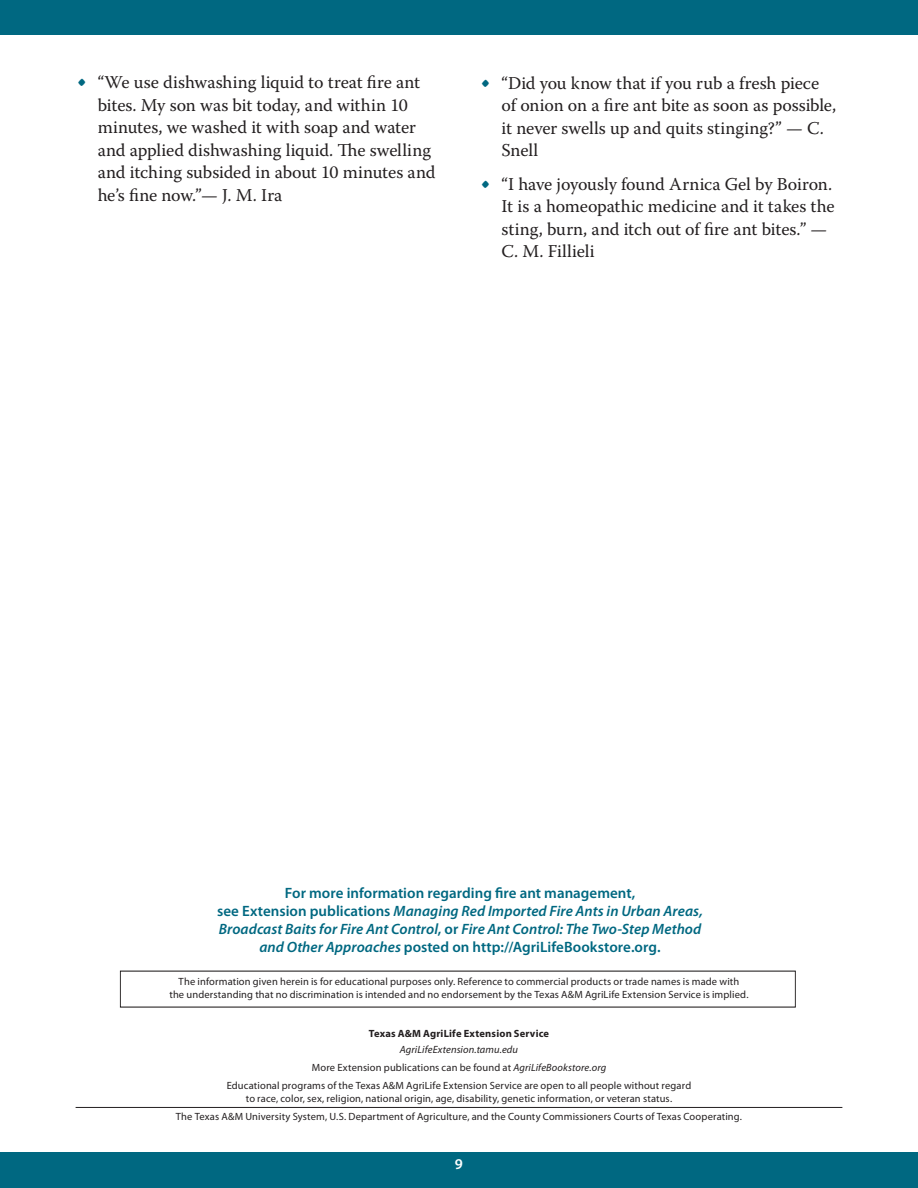
<style>
.page{position:relative;width:918px;height:1188px;background:#fff}
.page>*{position:absolute;margin:0;border:0;box-sizing:border-box;transform-origin:0 0}
.t1{font:18px/22.5px "Warnock Pro";letter-spacing:-.005em;color:#231f20}
.body_text{font:italic 600 15px/18px "Myriad Pro";letter-spacing:.005em;color:#006881;text-align:center}
.t2{font:600 15px "Myriad Pro";color:#fff}
.t3{font:10.5px/12.6px "Myriad Pro";letter-spacing:.015em;color:#231f20;text-align:center}
.t4{font:700 10.5px "Myriad Pro";letter-spacing:.02em;color:#231f20}
.t5{font:italic 10.5px "Myriad Pro";letter-spacing:.01em;color:#231f20}
.s1{font-size:25.5px;color:#006881}
.s2{font-style:normal}
.s3{font-style:italic}
</style>
<div class="page">
<div style="left:0;top:0;width:918px;height:35px;background:#006881"></div>
<div style="left:0;top:1152px;width:918px;height:36px;background:#006881"></div>
<hr style="left:76px;top:1107px;width:766px;height:1px;background:#231f20">
<p class="t1" style="left:98px;top:71px;width:339px;text-indent:-21px"><span class="s1">•</span> “We use dishwashing liquid to treat fire ant bites. My son was bit today, and within 10 minutes, we washed it with soap and water and applied dishwashing liquid. The swelling and itching subsided in about 10 minutes and he’s fine now.”— J. M. Ira</p>
<p class="t1" style="left:502px;top:71px;width:336px;text-indent:-21px"><span class="s1">•</span> “Did you know that if you rub a fresh piece of onion on a fire ant bite as soon as possible, it never swells up and quits stinging?” — C.<br>Snell</p>
<p class="t1" style="left:502px;top:172px;width:335px;text-indent:-21px"><span class="s1">•</span> “I have joyously found Arnica Gel by Boiron.<br>It is a homeopathic medicine and it takes the sting, burn, and itch out of fire ant bites.” — C. M. Fillieli</p>
<p class="body_text" style="left:217px;top:884px;width:488px"><span class="s2">For more information regarding fire ant management,<br>see Extension publications</span> Managing Red Imported Fire Ants in Urban Areas, Broadcast Baits for Fire Ant Control<span class="s2">, or</span> Fire Ant Control: The Two-Step Method and Other Approaches <span class="s2">posted on http://AgriLifeBookstore.org.</span></p>
<p class="t3" style="left:169px;top:975px;width:581px">The information given herein is for educational purposes only. Reference to commercial products or trade names is made with<br>the understanding that no discrimination is intended and no endorsement by the Texas A&amp;M AgriLife Extension Service is implied.</p>
<p class="t4" style="left:369px;top:1027px;width:182px">Texas A&amp;M AgriLife Extension Service</p>
<p class="t5" style="left:400px;top:1043px;width:120px">AgriLifeExtension.tamu.edu</p>
<p class="t3" style="left:312px;top:1061px;width:296px">More Extension publications can be found at <span class="s3">AgriLifeBookstore.org</span></p>
<p class="t3" style="left:227px;top:1079px;width:466px">Educational programs of the Texas A&amp;M AgriLife Extension Service are open to all people without regard to race, color, sex, religion, national origin, age, disability, genetic information, or veteran status.</p>
<p class="t3" style="left:176px;top:1110px;width:568px">The Texas A&amp;M University System, U.S. Department of Agriculture, and the County Commissioners Courts of Texas Cooperating.</p>
<p class="t2" style="left:455px;top:1154px;width:10px">9</p>
</div>
